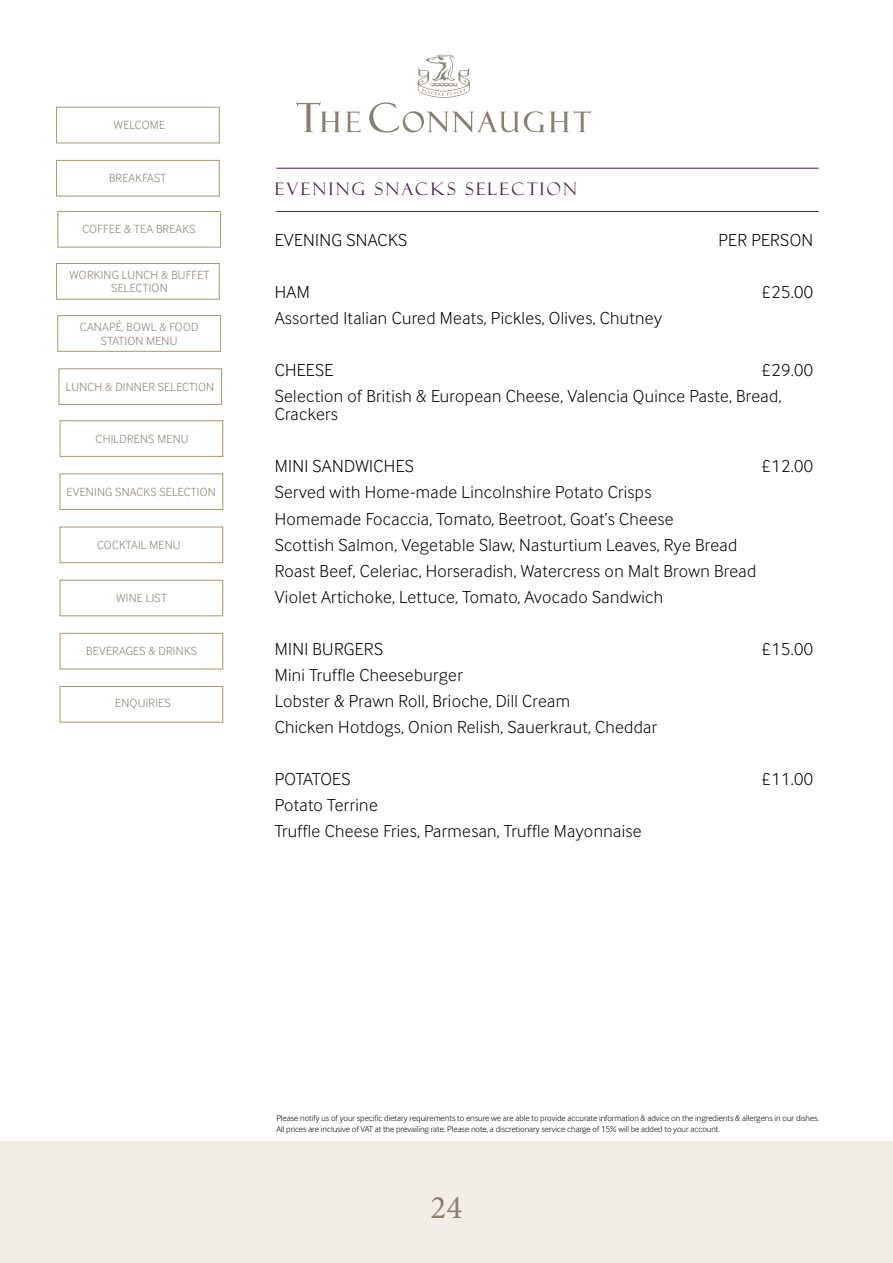
<style>
.page{position:relative;width:893px;height:1263px;background:#fff}
.page>*{position:absolute;margin:0;border:0;box-sizing:border-box;transform-origin:0 0}
.t1{font:33px "Minion Pro";color:#8b7f72}
.t2{font:300 18px/26px "Inter Face";letter-spacing:.02em;color:#000}
.t3{font:300 18px "Inter Face";letter-spacing:-.01em;color:#000}
.t4{font:17.25px "Felix Titling";letter-spacing:.14em;color:#511b4a}
.t5{font:300 12.15px/13.6px "Inter Face";letter-spacing:.02em;color:#8b7f72;text-align:center}
.t6{font:300 8.7px/10.5px "Inter Face";color:#000}
</style>
<div class="page">
<div style="left:0;top:1142px;width:893px;height:121px;background:#f2ede6"></div>
<svg style="left:369px;top:55px;width:222px;height:78px"></svg>
<svg style="left:346px;top:112px;width:14px;height:20px"></svg>
<svg style="left:297px;top:102px;width:43px;height:30px"></svg>
<hr style="left:276px;top:168px;width:543px;height:1px;background:#511b4a">
<hr style="left:276px;top:211px;width:543px;height:1px;background:#511b4a">
<div style="left:56px;top:107px;width:163px;height:36px;border:1px solid #ab976e"></div>
<div style="left:56px;top:160px;width:163px;height:36px;border:1px solid #ab976e"></div>
<div style="left:56px;top:263px;width:163px;height:36px;border:1px solid #ab976e"></div>
<div style="left:58px;top:315px;width:163px;height:36px;border:1px solid #ab976e"></div>
<div style="left:59px;top:369px;width:163px;height:36px;border:1px solid #ab976e"></div>
<div style="left:60px;top:420px;width:163px;height:37px;border:1px solid #ab976e"></div>
<div style="left:60px;top:474px;width:163px;height:36px;border:1px solid #ab976e"></div>
<div style="left:60px;top:527px;width:163px;height:36px;border:1px solid #ab976e"></div>
<div style="left:60px;top:580px;width:163px;height:36px;border:1px solid #ab976e"></div>
<div style="left:60px;top:633px;width:163px;height:36px;border:1px solid #ab976e"></div>
<div style="left:60px;top:686px;width:163px;height:36px;border:1px solid #ab976e"></div>
<div style="left:58px;top:211px;width:163px;height:36px;border:1px solid #ab976e"></div>
<p class="t5" style="left:114px;top:118px;width:53px">WELCOME</p>
<p class="t5" style="left:109px;top:171px;width:59px">BREAKFAST</p>
<p class="t5" style="left:82px;top:222px;width:115px">COFFEE &amp; TEA BREAKS</p>
<p class="t5" style="left:70px;top:268px;width:141px">WORKING LUNCH &amp; BUFFET<br>SELECTION</p>
<p class="t5" style="left:80px;top:320px;width:120px">CANAPÉ, BOWL &amp; FOOD<br>STATION MENU</p>
<p class="t5" style="left:66px;top:380px;width:150px">LUNCH &amp; DINNER SELECTION</p>
<p class="t5" style="left:96px;top:432px;width:94px">CHILDRENS MENU</p>
<p class="t5" style="left:67px;top:485px;width:151px">EVENING SNACKS SELECTION</p>
<p class="t5" style="left:97px;top:538px;width:85px">COCKTAIL MENU</p>
<p class="t5" style="left:116px;top:591px;width:52px">WINE LIST</p>
<p class="t5" style="left:86px;top:644px;width:112px">BEVERAGES &amp; DRINKS</p>
<p class="t5" style="left:115px;top:696px;width:57px">ENQUIRIES</p>
<p class="t4" style="left:275px;top:179px;width:304px">EVENING SNACKS SELECTION</p>
<p class="t2" style="left:275px;top:226px;width:134px">EVENING SNACKS</p>
<p class="t2" style="left:719px;top:226px;width:96px">PER PERSON</p>
<p class="t2" style="left:275px;top:278px;width:37px">HAM</p>
<p class="t2" style="left:762px;top:278px;width:53px">£25.00</p>
<p class="t2" style="left:275px;top:304px;width:389px">Assorted Italian Cured Meats, Pickles, Olives, Chutney</p>
<p class="t2" style="left:275px;top:356px;width:60px">CHEESE</p>
<p class="t2" style="left:275px;top:356px;width:540px;text-indent:487px">£29.00<br>Selection of British &amp; European Cheese, Valencia Quince Paste, Bread,</p>
<p class="t2" style="left:275px;top:401px;width:65px">Crackers</p>
<p class="t2" style="left:275px;top:453px;width:141px">MINI SANDWICHES</p>
<p class="t2" style="left:762px;top:453px;width:53px">£12.00</p>
<p class="t2" style="left:275px;top:478px;width:483px">Served with Home-made Lincolnshire Potato Crisps<br>Homemade Focaccia, Tomato, Beetroot, Goat’s Cheese<br>Scottish Salmon, Vegetable Slaw, Nasturtium Leaves, Rye Bread Roast Beef, Celeriac, Horseradish, Watercress on Malt Brown Bread Violet Artichoke, Lettuce, Tomato, Avocado Sandwich</p>
<p class="t2" style="left:275px;top:636px;width:110px">MINI BURGERS</p>
<p class="t2" style="left:762px;top:636px;width:53px">£15.00</p>
<p class="t2" style="left:275px;top:662px;width:384px">Mini Truffle Cheeseburger<br>Lobster &amp; Prawn Roll, Brioche, Dill Cream<br>Chicken Hotdogs, Onion Relish, Sauerkraut, Cheddar</p>
<p class="t3" style="left:275px;top:769px;width:77px">POTATOES</p>
<p class="t2" style="left:762px;top:766px;width:53px">£11.00</p>
<p class="t2" style="left:275px;top:792px;width:368px">Potato Terrine<br>Truffle Cheese Fries, Parmesan, Truffle Mayonnaise</p>
<p class="t6" style="left:276px;top:1113px;width:544px">Please notify us of your specific dietary requirements to ensure we are able to provide accurate information &amp; advice on the ingredients &amp; allergens in our dishes.<br>All prices are inclusive of VAT at the prevailing rate. Please note, a discretionary service charge of 15% will be added to your account.</p>
<h1 class="t1" style="left:431px;top:1185px;width:33px">24</h1>
</div>
